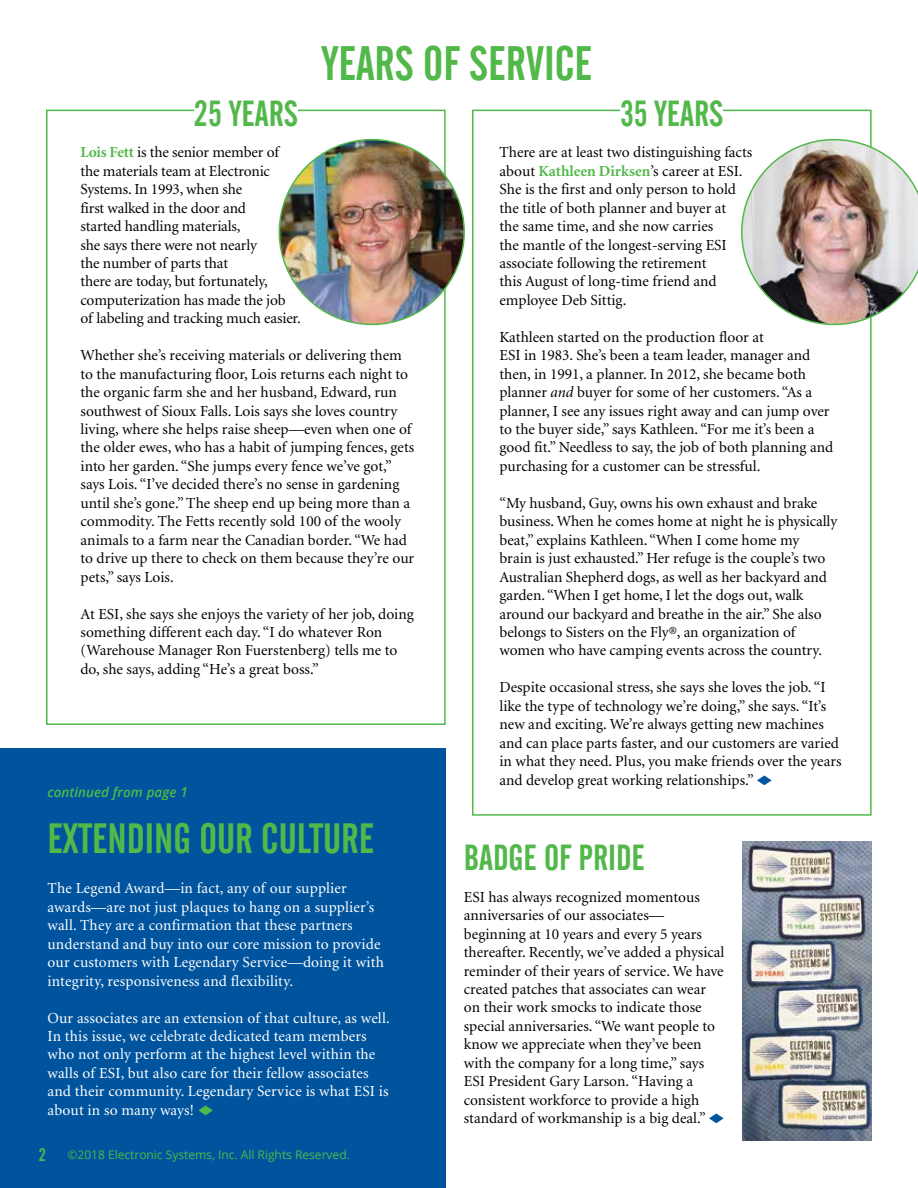
<style>
.page{position:relative;width:918px;height:1188px;background:#fff}
.page>*{position:absolute;margin:0;border:0;box-sizing:border-box;transform-origin:0 0}
.t1{font:48px "Alternate Gothic No 2 BT";color:#52b84a}
.t2{font:42px "Alternate Gothic No 2 BT";color:#52b84a}
.t3{font:36px "Alternate Gothic No 2 BT";color:#52b84a}
.t4{font:18px "Alternate Gothic No 2 BT";color:#52b84a}
.t5{font:15.3px/18.5px "Minion";color:#000}
.t6{font:15.3px/18.5px "Minion";letter-spacing:.01em;color:#fff}
.t7{font:italic 600 13.5px "Open Sans";color:#52b84a}
.t8{font:12px "Open Sans";color:#52b84a}
.s1{font-weight:700;color:#52b84a}
.s2{color:#52b84a}
.s3{font-style:italic}
.s4{color:#00549e}
</style>
<div class="page">
<div style="left:472px;top:110px;width:400px;height:706px;border:2px solid #52b84a"></div>
<img style="left:741px;top:139px;width:177px;height:186px">
<div style="left:0;top:748px;width:446px;height:440px;background:#00549e"></div>
<img style="left:742px;top:841px;width:130px;height:300px">
<div style="left:46px;top:110px;width:400px;height:615px;border:2px solid #52b84a"></div>
<div style="left:194px;top:99px;width:104px;height:27px;background:#fff"></div>
<div style="left:620px;top:99px;width:103px;height:27px;background:#fff"></div>
<img style="left:279px;top:140px;width:185px;height:184px;border-radius:92px">
<h1 class="t1" style="left:322px;top:37px;width:272px">YEARS OF SERVICE</h1>
<h3 class="t3" style="left:194px;top:94px;width:105px">25 YEARS</h3>
<h3 class="t3" style="left:620px;top:94px;width:104px">35 YEARS</h3>
<p class="t5" style="left:81px;top:144px;width:222px"><span class="s1">Lois Fett</span> is the senior member of the materials team at Electronic<br>Systems. In 1993, when she<br>first walked in the door and<br>started handling materials,<br>she says there were not nearly<br>the number of parts that<br>there are today, but fortunately, computerization has made the job of labeling and tracking much easier.</p>
<p class="t5" style="left:81px;top:347px;width:335px">Whether she’s receiving materials or delivering them to the manufacturing floor, Lois returns each night to the organic farm she and her husband, Edward, run southwest of Sioux Falls. Lois says she loves country living, where she helps raise sheep—even when one of the older ewes, who has a habit of jumping fences, gets into her garden. “She jumps every fence we’ve got,” says Lois. “I’ve decided there’s no sense in gardening until she’s gone.” The sheep end up being more than a commodity. The Fetts recently sold 100 of the wooly animals to a farm near the Canadian border. “We had to drive up there to check on them because they’re our pets,” says Lois.</p>
<p class="t5" style="left:81px;top:605px;width:335px">At ESI, she says she enjoys the variety of her job, doing something different each day. “I do whatever Ron (Warehouse Manager Ron Fuerstenberg) tells me to do, she says, adding “He’s a great boss.”</p>
<p class="t7" style="left:48px;top:783px;width:142px">continued from page 1</p>
<h2 class="t2" style="left:48px;top:815px;width:328px">EXTENDING OUR CULTURE</h2>
<p class="t6" style="left:48px;top:880px;width:338px">The Legend Award—in fact, any of our supplier awards—are not just plaques to hang on a supplier’s wall. They are a confirmation that these partners understand and buy into our core mission to provide our customers with Legendary Service—doing it with integrity, responsiveness and flexibility.</p>
<p class="t6" style="left:48px;top:1009px;width:344px">Our associates are an extension of that culture, as well.<br>In this issue, we celebrate dedicated team members who not only perform at the highest level within the walls of ESI, but also care for their fellow associates and their community. Legendary Service is what ESI is about in so many ways! <span class="s2">◆</span></p>
<p class="t4" style="left:39px;top:1145px;width:9px">2</p>
<p class="t8" style="left:68px;top:1147px;width:284px">©2018 Electronic Systems, Inc. All Rights Reserved.</p>
<p class="t5" style="left:500px;top:144px;width:254px">There are at least two distinguishing facts about <span class="s1">Kathleen Dirksen</span>’s career at ESI.<br>She is the first and only person to hold the title of both planner and buyer at<br>the same time, and she now carries<br>the mantle of the longest-serving ESI associate following the retirement<br>this August of long-time friend and employee Deb Sittig.</p>
<p class="t5" style="left:500px;top:328px;width:335px">Kathleen started on the production floor at<br>ESI in 1983. She’s been a team leader, manager and then, in 1991, a planner. In 2012, she became both planner <span class="s3">and</span> buyer for some of her customers. “As a planner, I see any issues right away and can jump over to the buyer side,” says Kathleen. “For me it’s been a good fit.” Needless to say, the job of both planning and purchasing for a customer can be stressful.</p>
<p class="t5" style="left:500px;top:494px;width:339px">“My husband, Guy, owns his own exhaust and brake business. When he comes home at night he is physically beat,” explains Kathleen. “When I come home my<br>brain is just exhausted.” Her refuge is the couple’s two Australian Shepherd dogs, as well as her backyard and garden. “When I get home, I let the dogs out, walk around our backyard and breathe in the air.” She also belongs to Sisters on the Fly®, an organization of women who have camping events across the country.</p>
<p class="t5" style="left:500px;top:679px;width:344px">Despite occasional stress, she says she loves the job. “I like the type of technology we’re doing,” she says. “It’s new and exciting. We’re always getting new machines and can place parts faster, and our customers are varied in what they need. Plus, you make friends over the years and develop great working relationships.” <span class="s4">◆</span></p>
<h3 class="t3" style="left:464px;top:837px;width:182px">BADGE OF PRIDE</h3>
<p class="t5" style="left:464px;top:888px;width:262px">ESI has always recognized momentous anniversaries of our associates— beginning at 10 years and every 5 years thereafter. Recently, we’ve added a physical reminder of their years of service. We have created patches that associates can wear on their work smocks to indicate those special anniversaries. “We want people to know we appreciate when they’ve been with the company for a long time,” says ESI President Gary Larson. “Having a consistent workforce to provide a high standard of workmanship is a big deal.” <span class="s4">◆</span></p>
</div>
